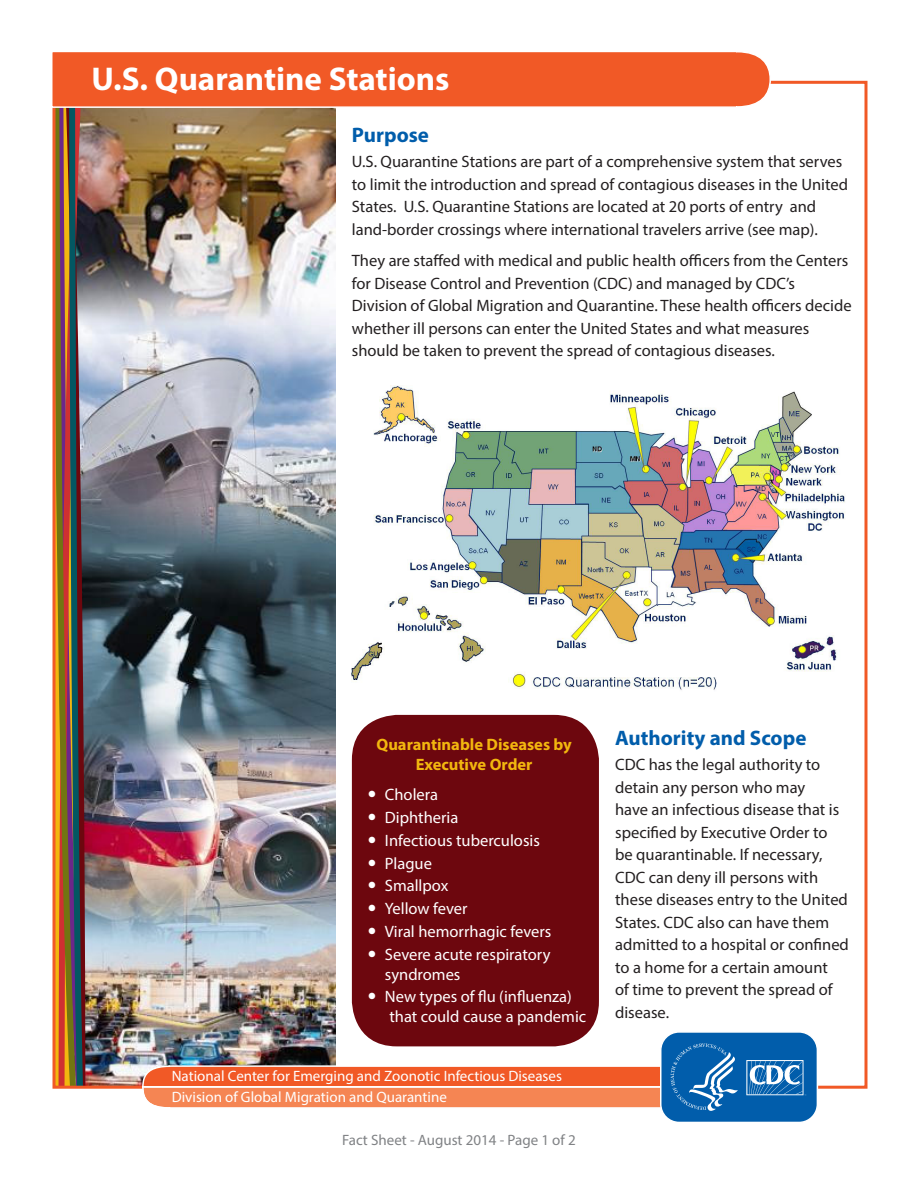
<style>
.page{position:relative;width:918px;height:1188px;background:#fff}
.page>*{position:absolute;margin:0;border:0;box-sizing:border-box;transform-origin:0 0}
.mainheader{font:700 33px "Myriad Pro";color:#fff}
.header2{font:700 21px "Myriad Pro";color:#015dab}
.t1{font:16.5px/22.5px "Myriad Pro";color:#231f20}
.t2{font:16.5px/19.8px "Myriad Pro";color:#fff}
.bullets{font:700 16.5px/19.8px "Myriad Pro";color:#f2b70f;text-align:center}
.t3{font:15px "Myriad Pro";color:#fff}
.page_number{font:15px "Myriad Pro";color:#808285}
</style>
<div class="page">
<img style="left:819px;top:446px;width:26px;height:226px">
<img style="left:52px;top:52px;width:767px;height:1070px">
<p class="mainheader" style="left:92px;top:58px;width:359px">U.S. Quarantine Stations</p>
<p class="header2" style="left:352px;top:121px;width:79px">Purpose</p>
<p class="t1" style="left:352px;top:150px;width:498px">U.S. Quarantine Stations are part of a comprehensive system that serves to limit the introduction and spread of contagious diseases in the United States. U.S. Quarantine Stations are located at 20 ports of entry and land-border crossings where international travelers arrive (see map).</p>
<p class="t1" style="left:352px;top:249px;width:501px">They are staffed with medical and public health officers from the Centers for Disease Control and Prevention (CDC) and managed by CDC’s Division of Global Migration and Quarantine. These health officers decide whether ill persons can enter the United States and what measures should be taken to prevent the spread of contagious diseases.</p>
<p class="bullets" style="left:376px;top:734px;width:197px">Quarantinable Diseases by<br>Executive Order</p>
<p class="t2" style="left:385px;top:784px;width:55px">Cholera</p>
<p class="t2" style="left:385px;top:807px;width:75px">Diphtheria</p>
<p class="t2" style="left:385px;top:830px;width:157px">Infectious tuberculosis</p>
<p class="t2" style="left:385px;top:853px;width:49px">Plague</p>
<p class="t2" style="left:385px;top:876px;width:65px">Smallpox</p>
<p class="t2" style="left:385px;top:898px;width:84px">Yellow fever</p>
<p class="t2" style="left:385px;top:921px;width:168px">Viral hemorrhagic fevers</p>
<p class="t2" style="left:385px;top:944px;width:167px">Severe acute respiratory syndromes</p>
<p class="t2" style="left:385px;top:987px;width:203px">New types of flu (influenza) that could cause a pandemic</p>
<p class="t3" style="left:172px;top:1067px;width:392px">National Center for Emerging and Zoonotic Infectious Diseases</p>
<p class="t3" style="left:172px;top:1088px;width:277px">Division of Global Migration and Quarantine</p>
<p class="page_number" style="left:342px;top:1130px;width:235px">Fact Sheet - August 2014 - Page 1 of 2</p>
<p class="header2" style="left:615px;top:724px;width:193px">Authority and Scope</p>
<p class="t1" style="left:615px;top:753px;width:235px">CDC has the legal authority to detain any person who may<br>have an infectious disease that is specified by Executive Order to be quarantinable. If necessary,<br>CDC can deny ill persons with these diseases entry to the United<br>States. CDC also can have them admitted to a hospital or confined to a home for a certain amount<br>of time to prevent the spread of disease.</p>
</div>
